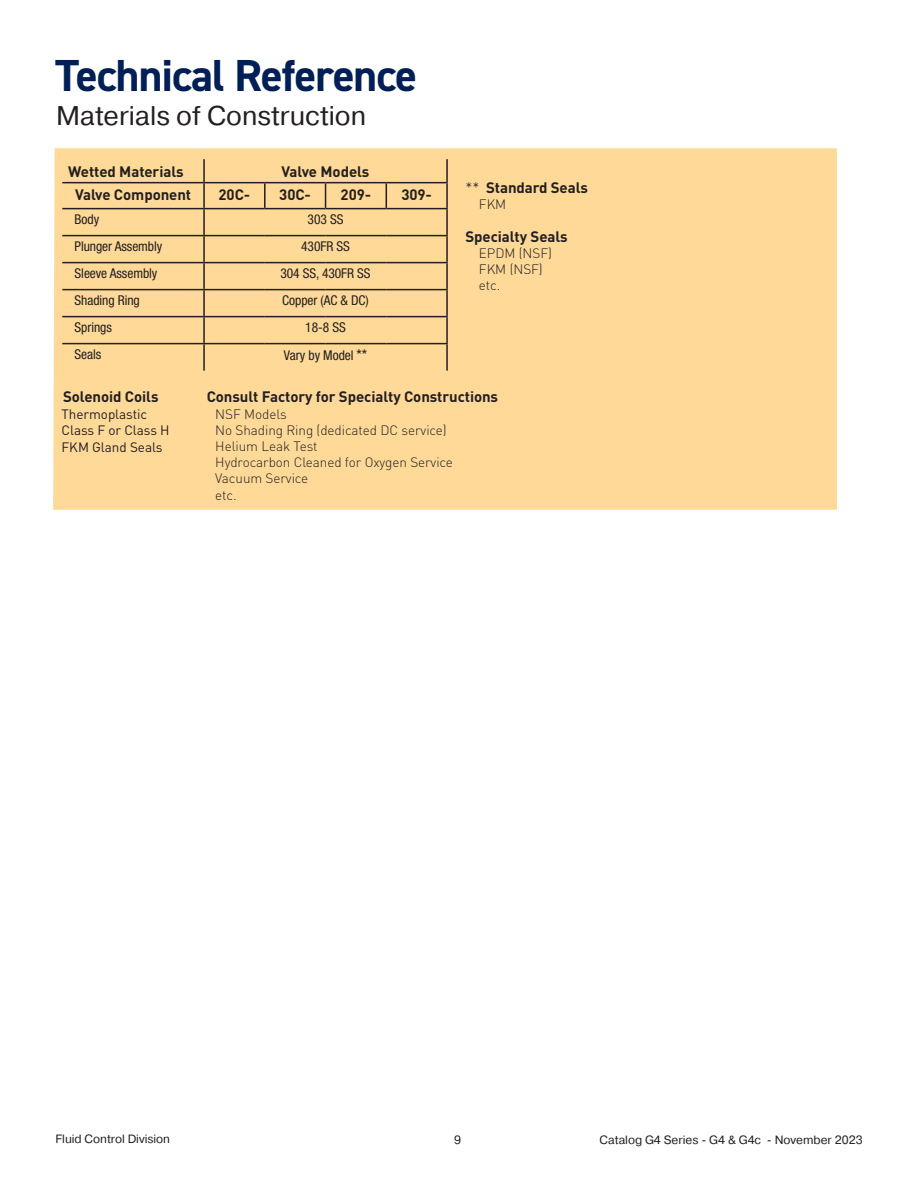
<style>
.page{position:relative;width:918px;height:1188px;background:#fff}
.page>*{position:absolute;margin:0;border:0;box-sizing:border-box;transform-origin:0 0}
.t1{font:700 45px "DIN2014";letter-spacing:-.02em;color:#001f56}
.t2{font:27px "Pragmatica";color:#231f20}
.B_Head{font:700 15px "DINOT";letter-spacing:-.005em;color:#231f20}
.B_Head-2{font:300 13.5px/16.2px "DINOT";letter-spacing:-.005em;color:#231f20}
.B_Head-3{font:condensed 13.5px "Helvetica Neue LT Std";letter-spacing:-.005em;color:#231f20}
.B_Head-4{font:13.5px/16.5px "DINOT";letter-spacing:-.005em;color:#231f20}
.t3{font:12px "Pragmatica";color:#231f20}
.s1{font-size:15px}
.s2{font-weight:300}
</style>
<div class="page">
<div style="left:53px;top:148px;width:784px;height:362px;background:#fed998"></div>
<hr style="left:446px;top:159px;width:2px;height:23px;background:#231f20">
<hr style="left:446px;top:209px;width:2px;height:26px;background:#231f20">
<hr style="left:446px;top:236px;width:2px;height:26px;background:#231f20">
<hr style="left:446px;top:263px;width:2px;height:26px;background:#231f20">
<hr style="left:446px;top:317px;width:2px;height:26px;background:#231f20">
<hr style="left:203px;top:344px;width:2px;height:27px;background:#231f20">
<hr style="left:446px;top:344px;width:2px;height:27px;background:#231f20">
<hr style="left:264px;top:183px;width:2px;height:25px;background:#231f20">
<svg style="left:325px;top:183px;width:1px;height:25px"></svg>
<svg style="left:386px;top:183px;width:1px;height:25px"></svg>
<hr style="left:446px;top:183px;width:2px;height:25px;background:#231f20">
<hr style="left:204px;top:208px;width:61px;height:1px;background:#231f20">
<hr style="left:265px;top:208px;width:61px;height:1px;background:#231f20">
<hr style="left:326px;top:208px;width:60px;height:1px;background:#231f20">
<hr style="left:386px;top:208px;width:62px;height:1px;background:#231f20">
<hr style="left:204px;top:235px;width:61px;height:1px;background:#231f20">
<hr style="left:265px;top:235px;width:61px;height:1px;background:#231f20">
<hr style="left:326px;top:235px;width:60px;height:1px;background:#231f20">
<hr style="left:386px;top:235px;width:62px;height:1px;background:#231f20">
<hr style="left:204px;top:262px;width:61px;height:1px;background:#231f20">
<hr style="left:265px;top:262px;width:61px;height:1px;background:#231f20">
<hr style="left:326px;top:262px;width:60px;height:1px;background:#231f20">
<hr style="left:386px;top:262px;width:62px;height:1px;background:#231f20">
<hr style="left:204px;top:289px;width:61px;height:1px;background:#231f20">
<hr style="left:265px;top:289px;width:61px;height:1px;background:#231f20">
<hr style="left:326px;top:289px;width:60px;height:1px;background:#231f20">
<hr style="left:386px;top:289px;width:62px;height:1px;background:#231f20">
<hr style="left:446px;top:290px;width:2px;height:26px;background:#231f20">
<hr style="left:203px;top:183px;width:2px;height:25px;background:#231f20">
<hr style="left:62px;top:208px;width:142px;height:1px;background:#231f20">
<hr style="left:203px;top:209px;width:2px;height:26px;background:#231f20">
<hr style="left:62px;top:235px;width:142px;height:1px;background:#231f20">
<hr style="left:203px;top:236px;width:2px;height:26px;background:#231f20">
<hr style="left:62px;top:262px;width:142px;height:1px;background:#231f20">
<hr style="left:203px;top:263px;width:2px;height:26px;background:#231f20">
<hr style="left:62px;top:289px;width:142px;height:1px;background:#231f20">
<hr style="left:203px;top:290px;width:2px;height:26px;background:#231f20">
<hr style="left:62px;top:316px;width:142px;height:1px;background:#231f20">
<hr style="left:62px;top:343px;width:142px;height:1px;background:#231f20">
<hr style="left:203px;top:159px;width:2px;height:23px;background:#231f20">
<hr style="left:62px;top:182px;width:142px;height:1px;background:#231f20">
<hr style="left:204px;top:182px;width:61px;height:1px;background:#231f20">
<hr style="left:265px;top:182px;width:61px;height:1px;background:#231f20">
<hr style="left:326px;top:182px;width:60px;height:1px;background:#231f20">
<hr style="left:386px;top:182px;width:62px;height:1px;background:#231f20">
<hr style="left:204px;top:316px;width:61px;height:1px;background:#231f20">
<hr style="left:203px;top:317px;width:2px;height:26px;background:#231f20">
<hr style="left:265px;top:316px;width:61px;height:1px;background:#231f20">
<hr style="left:326px;top:316px;width:60px;height:1px;background:#231f20">
<hr style="left:386px;top:316px;width:62px;height:1px;background:#231f20">
<hr style="left:204px;top:343px;width:61px;height:1px;background:#231f20">
<hr style="left:265px;top:343px;width:61px;height:1px;background:#231f20">
<hr style="left:326px;top:343px;width:60px;height:1px;background:#231f20">
<hr style="left:386px;top:343px;width:62px;height:1px;background:#231f20">
<p class="t1" style="left:55px;top:45px;width:363px">Technical Reference</p>
<p class="t2" style="left:56px;top:99px;width:312px">Materials of Construction</p>
<p class="B_Head" style="left:68px;top:161px;width:117px">Wetted Materials</p>
<p class="B_Head" style="left:282px;top:161px;width:89px">Valve Models</p>
<p class="B_Head" style="left:75px;top:185px;width:118px">Valve Component</p>
<p class="B_Head" style="left:219px;top:185px;width:33px">20C-</p>
<p class="B_Head" style="left:279px;top:185px;width:33px">30C-</p>
<p class="B_Head" style="left:341px;top:185px;width:32px">209-</p>
<p class="B_Head" style="left:401px;top:185px;width:32px">309-</p>
<p class="B_Head-3" style="left:75px;top:212px;width:26px">Body</p>
<p class="B_Head-3" style="left:308px;top:212px;width:37px">303 SS</p>
<p class="B_Head-3" style="left:75px;top:239px;width:89px">Plunger Assembly</p>
<p class="B_Head-3" style="left:301px;top:239px;width:50px">430FR SS</p>
<p class="B_Head-3" style="left:75px;top:266px;width:84px">Sleeve Assembly</p>
<p class="B_Head-3" style="left:280px;top:266px;width:92px">304 SS, 430FR SS</p>
<p class="B_Head-3" style="left:75px;top:293px;width:67px">Shading Ring</p>
<p class="B_Head-3" style="left:282px;top:293px;width:88px">Copper (AC &amp; DC)</p>
<p class="B_Head-3" style="left:75px;top:320px;width:39px">Springs</p>
<p class="B_Head-3" style="left:305px;top:320px;width:42px">18-8 SS</p>
<p class="B_Head-3" style="left:75px;top:347px;width:28px">Seals</p>
<p class="B_Head-3" style="left:284px;top:348px;width:85px">Vary by Model <span class="s1">**</span></p>
<p class="B_Head" style="left:63px;top:387px;width:97px">Solenoid Coils</p>
<p class="B_Head-4" style="left:62px;top:405px;width:110px">Thermoplastic<br>Class F or Class H</p>
<p class="B_Head-4" style="left:62px;top:438px;width:103px">FKM Gland Seals</p>
<p class="B_Head" style="left:465px;top:177px;width:124px"><span class="s2">**</span> Standard Seals</p>
<p class="B_Head-2" style="left:479px;top:196px;width:29px">FKM</p>
<p class="B_Head" style="left:465px;top:226px;width:104px">Specialty Seals</p>
<p class="B_Head-2" style="left:479px;top:244px;width:74px">EPDM (NSF)</p>
<p class="B_Head-2" style="left:479px;top:261px;width:65px">FKM (NSF)</p>
<p class="B_Head-2" style="left:479px;top:277px;width:23px">etc.</p>
<p class="B_Head" style="left:207px;top:387px;width:293px">Consult Factory for Specialty Constructions</p>
<p class="B_Head-2" style="left:215px;top:405px;width:233px">NSF Models<br>No Shading Ring (dedicated DC service)</p>
<p class="B_Head-2" style="left:215px;top:437px;width:239px">Helium Leak Test<br>Hydrocarbon Cleaned for Oxygen Service<br>Vacuum Service<br>etc.</p>
<p class="t3" style="left:56px;top:1132px;width:116px">Fluid Control Division</p>
<p class="t3" style="left:454px;top:1132px;width:8px">9</p>
<p class="t3" style="left:600px;top:1132px;width:265px">Catalog G4 Series - G4 &amp; G4c - November 2023</p>
</div>
